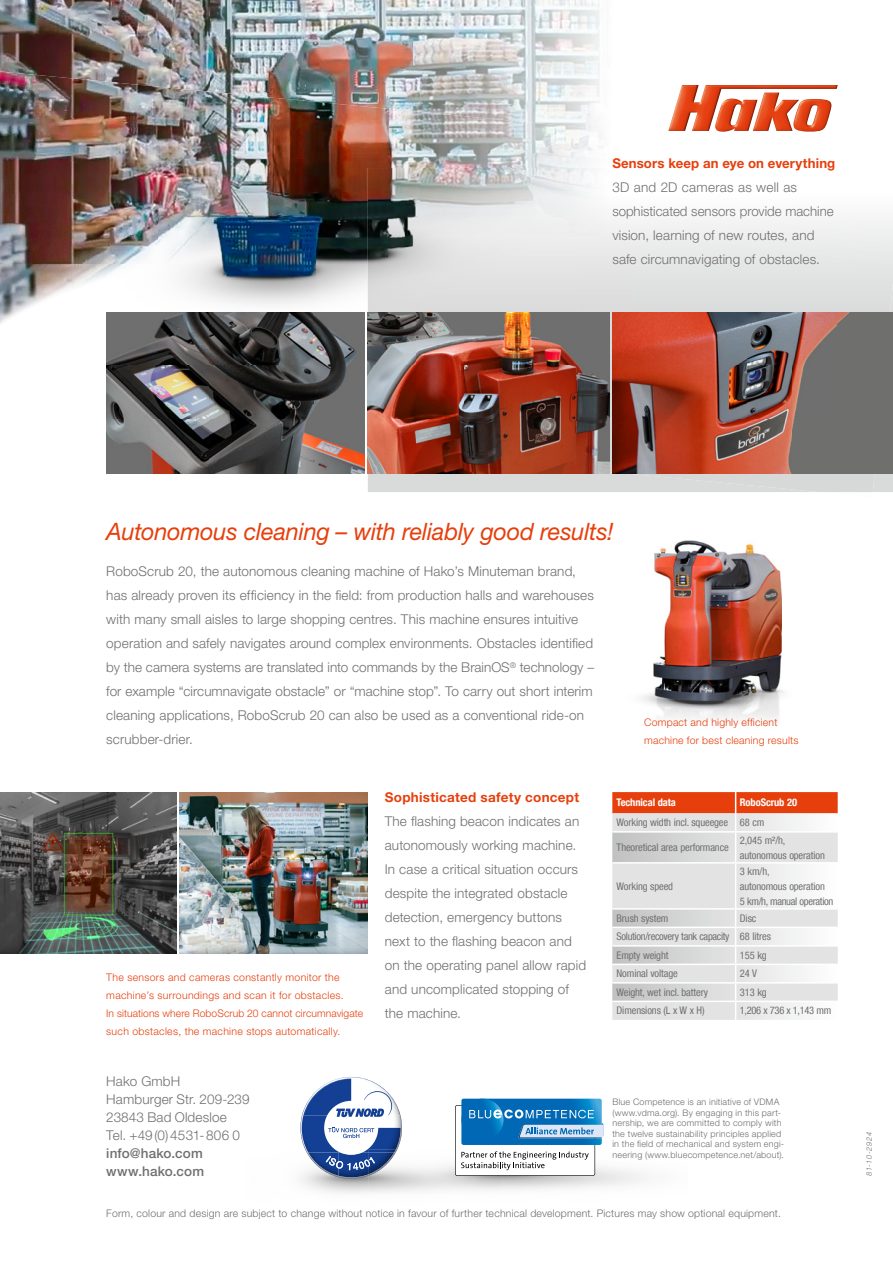
<style>
.page{position:relative;width:893px;height:1263px;background:#fff}
.page>*{position:absolute;margin:0;border:0;box-sizing:border-box;transform-origin:0 0}
.t1{font:italic 24px "Helvetica Neue LT Std";letter-spacing:-.01em;color:#e73f0c}
.t2{font:300 13.5px/24px "Helvetica Neue LT Std";letter-spacing:.01em;color:#6f6f6e}
.t3{font:700 13.5px "Helvetica Neue LT Std";letter-spacing:.015em;color:#e73f0c}
.t4{font:500 13.5px/18px "Helvetica Neue LT Std";letter-spacing:.01em;color:#6f6f6e}
.t5{font:300 10.5px/18px "Helvetica Neue LT Std";letter-spacing:.025em;color:#e73f0c}
.t6{font:condensed 10.5px/15px "Helvetica Neue LT Com";letter-spacing:-.01em;color:#6f6f6e}
.t7{font:300 10.5px "Helvetica Neue LT Std";letter-spacing:.02em;color:#6f6f6e}
.t8{font:condensed 10.5px/18.5px "Helvetica Neue LT Com";letter-spacing:-.03em;color:#6f6f6e}
.t9{font:700 condensed 10.5px "Helvetica Neue LT Com";letter-spacing:-.01em;color:#fff}
.t10{font:300 9px/10.5px "Helvetica Neue LT Std";letter-spacing:.025em;color:#6f6f6e}
.t11{font:italic 300 7.5px "Helvetica Neue LT Std";letter-spacing:.075em;color:#6f6f6e}
</style>
<div class="page">
<img style="left:642px;top:540px;width:142px;height:180px">
<img style="left:0;top:0;width:210px;height:87px">
<img style="left:210px;top:0;width:390px;height:105px">
<img style="left:473px;top:105px;width:118px;height:14px">
<img style="left:0;top:71px;width:158px;height:253px">
<img style="left:315px;top:215px;width:53px;height:192px">
<img style="left:157px;top:87px;width:158px;height:225px">
<img style="left:315px;top:102px;width:158px;height:113px">
<img style="left:472px;top:119px;width:131px;height:49px">
<img style="left:472px;top:117px;width:28px;height:3px">
<div style="left:368px;top:474px;width:525px;height:18px;background:#d9dada"></div>
<div style="left:609px;top:425px;width:266px;height:67px;background:#d7d8d8"></div>
<img style="left:609px;top:407px;width:3px;height:18px">
<img style="left:368px;top:168px;width:52px;height:144px">
<img style="left:578px;top:168px;width:52px;height:239px">
<img style="left:420px;top:168px;width:158px;height:144px">
<div style="left:612px;top:312px;width:281px;height:162px;background:#6f6f6e"></div>
<img style="left:612px;top:312px;width:238px;height:162px">
<img style="left:106px;top:312px;width:259px;height:162px">
<img style="left:368px;top:312px;width:241px;height:162px">
<img style="left:0;top:792px;width:176px;height:162px">
<img style="left:179px;top:792px;width:189px;height:162px">
<img style="left:351px;top:1078px;width:1px;height:23px">
<img style="left:343px;top:1115px;width:54px;height:13px">
<svg style="left:341px;top:1077px;width:20px;height:1px"></svg>
<img style="left:360px;top:1078px;width:40px;height:37px">
<img style="left:300px;top:1115px;width:2px;height:25px">
<img style="left:397px;top:1115px;width:5px;height:23px">
<img style="left:338px;top:1177px;width:31px;height:2px">
<img style="left:369px;top:1152px;width:27px;height:23px">
<svg style="left:341px;top:1108px;width:29px;height:9px"></svg>
<img style="left:370px;top:1115px;width:14px;height:2px">
<img style="left:364px;top:1091px;width:28px;height:24px">
<img style="left:303px;top:1078px;width:48px;height:37px">
<img style="left:302px;top:1115px;width:38px;height:37px">
<img style="left:363px;top:1128px;width:38px;height:24px">
<img style="left:308px;top:1152px;width:61px;height:25px">
<img style="left:369px;top:1152px;width:25px;height:22px">
<svg style="left:328px;top:1127px;width:46px;height:11px"></svg>
<svg style="left:326px;top:1156px;width:49px;height:14px"></svg>
<svg style="left:455px;top:1099px;width:148px;height:77px"></svg>
<svg style="left:612px;top:864px;width:226px;height:156px"></svg>
<hr style="left:735px;top:864px;width:1px;height:44px;background:#fff">
<svg style="left:612px;top:792px;width:226px;height:70px;background:#e2b0a1"></svg>
<hr style="left:612px;top:908px;width:124px;height:2px;background:#fff">
<hr style="left:736px;top:908px;width:102px;height:2px;background:#fff">
<hr style="left:612px;top:927px;width:124px;height:1px;background:#fff">
<hr style="left:736px;top:927px;width:102px;height:1px;background:#fff">
<hr style="left:612px;top:945px;width:124px;height:2px;background:#fff">
<hr style="left:736px;top:945px;width:102px;height:2px;background:#fff">
<hr style="left:612px;top:963px;width:124px;height:2px;background:#fff">
<hr style="left:736px;top:963px;width:102px;height:2px;background:#fff">
<hr style="left:612px;top:982px;width:124px;height:1px;background:#fff">
<hr style="left:736px;top:982px;width:102px;height:1px;background:#fff">
<hr style="left:736px;top:1000px;width:102px;height:2px;background:#fff">
<svg style="left:735px;top:910px;width:1px;height:110px"></svg>
<hr style="left:612px;top:1000px;width:124px;height:2px;background:#fff">
<img style="left:668px;top:85px;width:170px;height:47px">
<p class="t3" style="left:612px;top:155px;width:225px">Sensors keep an eye on everything</p>
<p class="t2" style="left:612px;top:175px;width:223px">3D and 2D cameras as well as sophisticated sensors provide machine vision, learning of new routes, and safe circumnavigating of obstacles.</p>
<h1 class="t1" style="left:106px;top:517px;width:509px">Autonomous cleaning – with reliably good results!</h1>
<p class="t2" style="left:106px;top:559px;width:489px">RoboScrub 20, the autonomous cleaning machine of Hako’s Minuteman brand, has already proven its efficiency in the field: from production halls and warehouses with many small aisles to large shopping centres. This machine ensures intuitive operation and safely navigates around complex environments. Obstacles identified by the camera systems are translated into commands by the BrainOS<sup>®</sup> technology – for example “circumnavigate obstacle” or “machine stop”. To carry out short interim cleaning applications, RoboScrub 20 can also be used as a conventional ride-on scrubber-drier.</p>
<p class="t5" style="left:644px;top:713px;width:156px">Compact and highly efficient machine for best cleaning results</p>
<p class="t5" style="left:106px;top:968px;width:258px">The sensors and cameras constantly monitor the machine’s surroundings and scan it for obstacles.<br>In situations where RoboScrub 20 cannot circumnavigate such obstacles, the machine stops automatically.</p>
<p class="t3" style="left:385px;top:788px;width:196px">Sophisticated safety concept</p>
<p class="t2" style="left:385px;top:809px;width:203px">The flashing beacon indicates an autonomously working machine.<br>In case a critical situation occurs despite the integrated obstacle detection, emergency buttons next to the flashing beacon and on the operating panel allow rapid and uncomplicated stopping of the machine.</p>
<p class="t9" style="left:617px;top:796px;width:61px">Technical data</p>
<p class="t9" style="left:740px;top:796px;width:59px">RoboScrub 20</p>
<p class="t6" style="left:617px;top:815px;width:149px">Working width incl. squeegee 68 cm</p>
<p class="t6" style="left:617px;top:840px;width:114px">Theoretical area performance</p>
<p class="t6" style="left:740px;top:832px;width:87px">2,045 m²/h, autonomous operation</p>
<p class="t6" style="left:617px;top:878px;width:58px">Working speed</p>
<p class="t6" style="left:740px;top:863px;width:95px">3 km/h,<br>autonomous operation<br>5 km/h, manual operation</p>
<p class="t8" style="left:617px;top:909px;width:156px;text-indent:123px">Disc<br>Solution/recovery tank capacity 68 litres<br>Empty weight</p>
<p class="t6" style="left:617px;top:910px;width:53px">Brush system</p>
<p class="t6" style="left:740px;top:947px;width:28px">155 kg</p>
<p class="t6" style="left:617px;top:966px;width:63px">Nominal voltage</p>
<p class="t6" style="left:740px;top:966px;width:18px">24 V</p>
<p class="t6" style="left:617px;top:984px;width:93px">Weight, wet incl. battery</p>
<p class="t6" style="left:740px;top:984px;width:28px">313 kg</p>
<p class="t6" style="left:617px;top:1003px;width:90px">Dimensions (L x W x H)</p>
<p class="t8" style="left:740px;top:1001px;width:93px">1,206 x 736 x 1,143 mm</p>
<p class="t2" style="left:106px;top:1072px;width:145px;line-height:18px">Hako GmbH<br>Hamburger Str. 209-239<br>23843 Bad Oldesloe<br>Tel. +49 (0) 45 31- 806 0</p>
<p class="t4" style="left:106px;top:1144px;width:99px">info@hako.com www.hako.com</p>
<p class="t7" style="left:106px;top:1207px;width:676px">Form, colour and design are subject to change without notice in favour of further technical development. Pictures may show optional equipment.</p>
<p class="t10" style="left:612px;top:1097px;width:173px">Blue Competence is an initiative of VDMA (www.vdma.org). By engaging in this part&shy;nership, we are committed to comply with the twelve sustainability principles applied in the field of mechanical and system engi&shy;neering (www.bluecompetence.net/about).</p>
<p class="t11" style="left:865px;top:1176px;width:46px;rotate:-90deg">81-10-2924</p>
</div>
